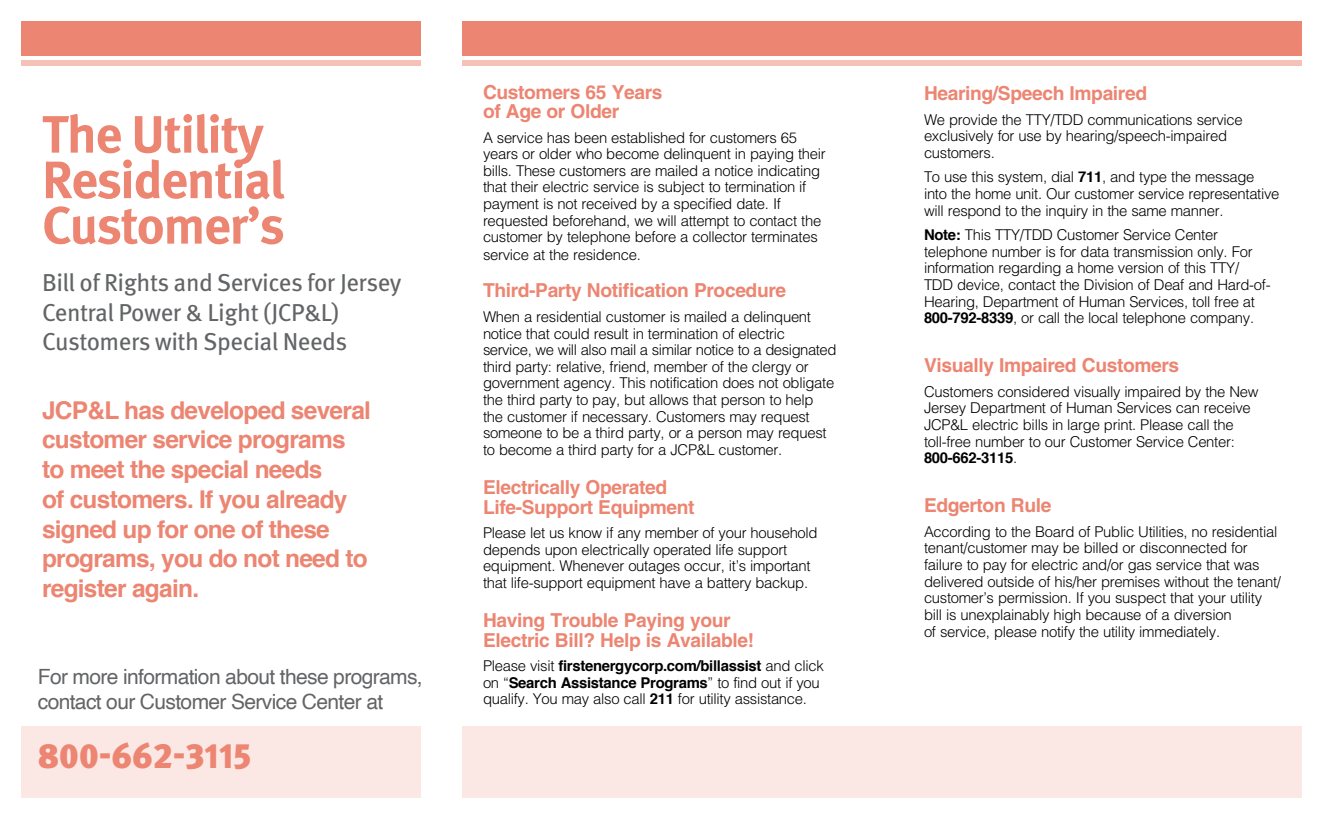
<style>
.page{position:relative;width:1323px;height:819px;background:#fff}
.page>*{position:absolute;margin:0;border:0;box-sizing:border-box;transform-origin:0 0}
.t1{font:700 52.5px/45.5px "Meta OT";letter-spacing:-.03em;color:#ec8572}
.t2{font:900 35px "Meta OT";color:#ec8572}
.t3{font:700 24.5px/29.8px "Helvetica";letter-spacing:-.03em;color:#ec8572}
.t4{font:24.5px/29.8px "Meta OT";letter-spacing:-.02em;color:#636466}
.t5{font:21px/24.5px "Helvetica";letter-spacing:-.03em;color:#636466}
.t6{font:700 19.25px/19.2px "Helvetica LT Std";letter-spacing:-.02em;color:#ec8572}
.t7{font:300 14.88px/16.6px "Helvetica";letter-spacing:-.02em;color:#000}
.s1{font-weight:700}
</style>
<div class="page">
<div style="left:21px;top:21px;width:399px;height:35px;background:#ec8572"></div>
<div style="left:21px;top:61px;width:399px;height:5px;background:#f6c2b8"></div>
<div style="left:21px;top:727px;width:399px;height:71px;background:#fbe7e3"></div>
<div style="left:462px;top:727px;width:840px;height:71px;background:#fbe7e3"></div>
<div style="left:462px;top:21px;width:840px;height:35px;background:#ec8572"></div>
<div style="left:462px;top:61px;width:840px;height:5px;background:#f6c2b8"></div>
<p class="t1" style="left:42px;top:112px;width:244px">The Utility<br>Residential<br>Customer’s</p>
<p class="t4" style="left:42px;top:268px;width:361px">Bill of Rights and Services for Jersey<br>Central Power &amp; Light (JCP&amp;L)<br>Customers with Special Needs</p>
<p class="t3" style="left:42px;top:395px;width:331px">JCP&amp;L has developed several customer service programs to meet the special needs<br>of customers. If you already signed up for one of these programs, you do not need to register again.</p>
<p class="t5" style="left:38px;top:665px;width:386px">For more information about these programs, contact our Customer Service Center at</p>
<p class="t2" style="left:38px;top:735px;width:215px">800-662-3115</p>
<p class="t6" style="left:483px;top:82px;width:181px">Customers 65 Years of Age or Older</p>
<p class="t7" style="left:483px;top:128px;width:344px">A service has been established for customers 65 years or older who become delinquent in paying their bills. These customers are mailed a notice indicating that their electric service is subject to termination if payment is not received by a specified date. If requested beforehand, we will attempt to contact the customer by telephone before a collector terminates service at the residence.</p>
<p class="t6" style="left:483px;top:281px;width:305px">Third-Party Notification Procedure</p>
<p class="t7" style="left:483px;top:308px;width:355px">When a residential customer is mailed a delinquent notice that could result in termination of electric service, we will also mail a similar notice to a designated third party: relative, friend, member of the clergy or government agency. This notification does not obligate the third party to pay, but allows that person to help the customer if necessary. Customers may request someone to be a third party, or a person may request to become a third party for a JCP&amp;L customer.</p>
<p class="t6" style="left:483px;top:478px;width:213px">Electrically Operated<br>Life-Support Equipment</p>
<p class="t7" style="left:483px;top:524px;width:336px">Please let us know if any member of your household depends upon electrically operated life support equipment. Whenever outages occur, it’s important that life-support equipment have a battery backup.</p>
<p class="t6" style="left:483px;top:611px;width:273px">Having Trouble Paying your<br>Electric Bill? Help is Available!</p>
<p class="t7" style="left:483px;top:657px;width:342px">Please visit <span class="s1">firstenergycorp.com/billassist</span> and click on “<span class="s1">Search Assistance Programs</span>” to find out if you qualify. You may also call <span class="s1">211</span> for utility assistance.</p>
<p class="t6" style="left:924px;top:83px;width:225px">Hearing/Speech Impaired</p>
<p class="t7" style="left:924px;top:111px;width:320px">We provide the TTY/TDD communications service exclusively for use by hearing/speech-impaired customers.</p>
<p class="t7" style="left:924px;top:168px;width:357px">To use this system, dial <span class="s1">711</span>, and type the message into the home unit. Our customer service representative will respond to the inquiry in the same manner.</p>
<p class="t7" style="left:924px;top:226px;width:348px"><span class="s1">Note:</span> This TTY/TDD Customer Service Center telephone number is for data transmission only. For information regarding a home version of this TTY/ TDD device, contact the Division of Deaf and Hard-of-Hearing, Department of Human Services, toll free at <span class="s1">800-792-8339</span>, or call the local telephone company.</p>
<p class="t6" style="left:924px;top:356px;width:257px">Visually Impaired Customers</p>
<p class="t7" style="left:924px;top:383px;width:336px">Customers considered visually impaired by the New Jersey Department of Human Services can receive JCP&amp;L electric bills in large print. Please call the toll-free number to our Customer Service Center:<br><span class="s1">800-662-3115</span>.</p>
<p class="t6" style="left:924px;top:496px;width:129px">Edgerton Rule</p>
<p class="t7" style="left:924px;top:523px;width:359px">According to the Board of Public Utilities, no residential tenant/customer may be billed or disconnected for failure to pay for electric and/or gas service that was delivered outside of his/her premises without the tenant/ customer’s permission. If you suspect that your utility bill is unexplainably high because of a diversion<br>of service, please notify the utility immediately.</p>
</div>
